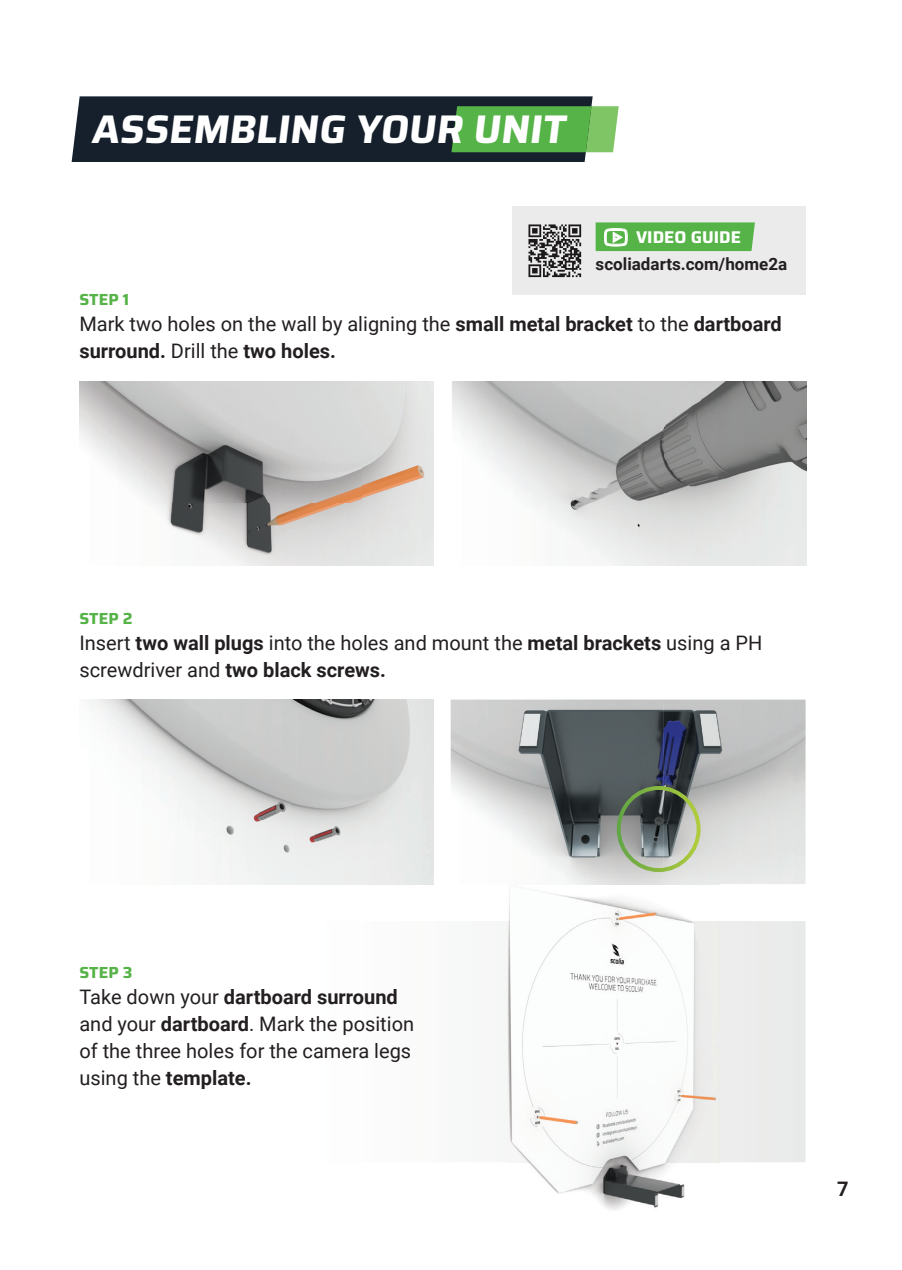
<style>
.page{position:relative;width:902px;height:1270px;background:#fff}
.page>*{position:absolute;margin:0;border:0;box-sizing:border-box;transform-origin:0 0}
.t1{font:700 40px "Saira";color:#fff}
.t2{font:20px/27px "Roboto";color:#231f20}
.t3{font:700 20px "Roboto";color:#231f20}
.t4{font:700 17px "Roboto";color:#231f20}
.t5{font:700 17px "Saira";color:#fff}
.t6{font:700 16px "Saira";color:#56b347}
.s1{font-weight:700}
</style>
<div class="page">
<div style="left:507px;top:921px;width:298px;height:241px;background:#ebecea"></div>
<img style="left:508px;top:884px;width:211px;height:326px">
<img style="left:508px;top:921px;width:211px;height:241px">
<img style="left:79px;top:381px;width:355px;height:185px">
<img style="left:450px;top:700px;width:355px;height:184px">
<svg style="left:72px;top:96px;width:546px;height:66px;background:#2b4539"></svg>
<div style="left:512px;top:207px;width:293px;height:88px;background:#ebebec"></div>
<svg style="left:528px;top:224px;width:53px;height:53px"></svg>
<img style="left:452px;top:381px;width:354px;height:185px">
<svg style="left:87px;top:699px;width:346px;height:1px"></svg>
<img style="left:87px;top:700px;width:346px;height:184px">
<div style="left:616px;top:786px;width:84px;height:86px;border:4px solid #fff;border-radius:50%"></div>
<div style="left:595px;top:222px;width:159px;height:29px;background:#56b347"></div>
<h1 class="t1" style="left:91px;top:96px;width:483px">ASSEMBLING YOUR UNIT</h1>
<p class="t6" style="left:79px;top:286px;width:51px">STEP 1</p>
<p class="t5" style="left:636px;top:224px;width:107px">VIDEO GUIDE</p>
<p class="t4" style="left:595px;top:252px;width:193px">scoliadarts.com/home2a</p>
<p class="t2" style="left:79px;top:310px;width:704px">Mark two holes on the wall by aligning the <span class="s1">small metal bracket</span> to the <span class="s1">dartboard surround.</span> Drill the <span class="s1">two holes.</span></p>
<p class="t6" style="left:79px;top:605px;width:55px">STEP 2</p>
<p class="t2" style="left:79px;top:629px;width:684px">Insert <span class="s1">two wall plugs</span> into the holes and mount the <span class="s1">metal brackets</span> using a PH screwdriver and <span class="s1">two black screws.</span></p>
<p class="t6" style="left:79px;top:959px;width:55px">STEP 3</p>
<p class="t2" style="left:79px;top:983px;width:336px">Take down your <span class="s1">dartboard surround </span>and your <span class="s1">dartboard</span>. Mark the position of the three holes for the camera legs using the <span class="s1">template.</span></p>
<p class="t3" style="left:837px;top:1175px;width:13px">7</p>
</div>
